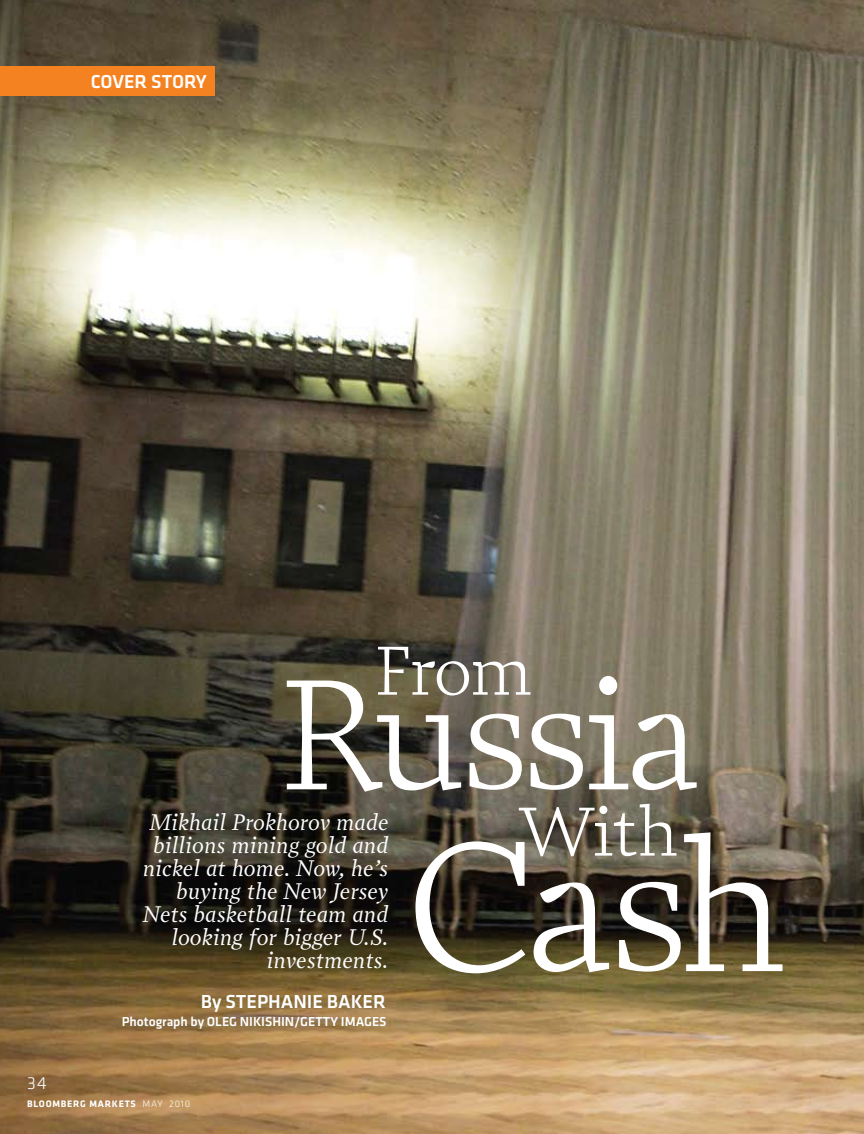
<style>
.page{position:relative;width:864px;height:1134px;background:#fff}
.page>*{position:absolute;margin:0;border:0;box-sizing:border-box;transform-origin:0 0}
.t1{font:300 187.5px "Prensa";color:#fff}
.t2{font:300 159px "Prensa";letter-spacing:-.05em;color:#fff}
.t3{font:300 70.05px "Prensa";letter-spacing:-.025em;color:#fff}
.t4{font:italic 22.95px/23px "Prensa";color:#fff;text-align:right}
.t5{font:500 19.5px "Klavika";color:#fff}
.t6{font:500 19.35px "Klavika";letter-spacing:-.01em;color:#fff}
.t7{font:300 18px "Klavika";color:#fff}
.t8{font:500 13.5px "Klavika";color:#fff}
.t9{font:700 9.75px "Klavika";letter-spacing:.08em;color:#fff}
.s1{font-weight:300}
</style>
<div class="page">
<img style="left:0;top:0;width:864px;height:1134px">
<div style="left:0;top:66px;width:214px;height:30px;background:#f58220"></div>
<p class="t6" style="left:91px;top:71px;width:118px">COVER STORY</p>
<p class="t7" style="left:27px;top:1073px;width:21px">34</p>
<h3 class="t3" style="left:376px;top:630px;width:158px">From</h3>
<h2 class="t2" style="left:281px;top:641px;width:421px">Russia</h2>
<h3 class="t3" style="left:518px;top:790px;width:162px">With</h3>
<p class="t4" style="left:143px;top:811px;width:248px">Mikhail Prokhorov made billions mining gold and nickel at home. Now, he’s buying the New Jersey<br>Nets basketball team and looking for bigger U.S. investments.</p>
<p class="t5" style="left:201px;top:991px;width:186px">BY STEPHANIE BAKER</p>
<p class="t8" style="left:122px;top:1014px;width:265px">PHOTOGRAPH BY OLEG NIKISHIN/GETTY IMAGES</p>
<h1 class="t1" style="left:407px;top:797px;width:381px">Cash</h1>
<p class="t9" style="left:27px;top:1098px;width:165px">BLOOMBERG MARKETS <span class="s1">may 2010</span></p>
</div>
